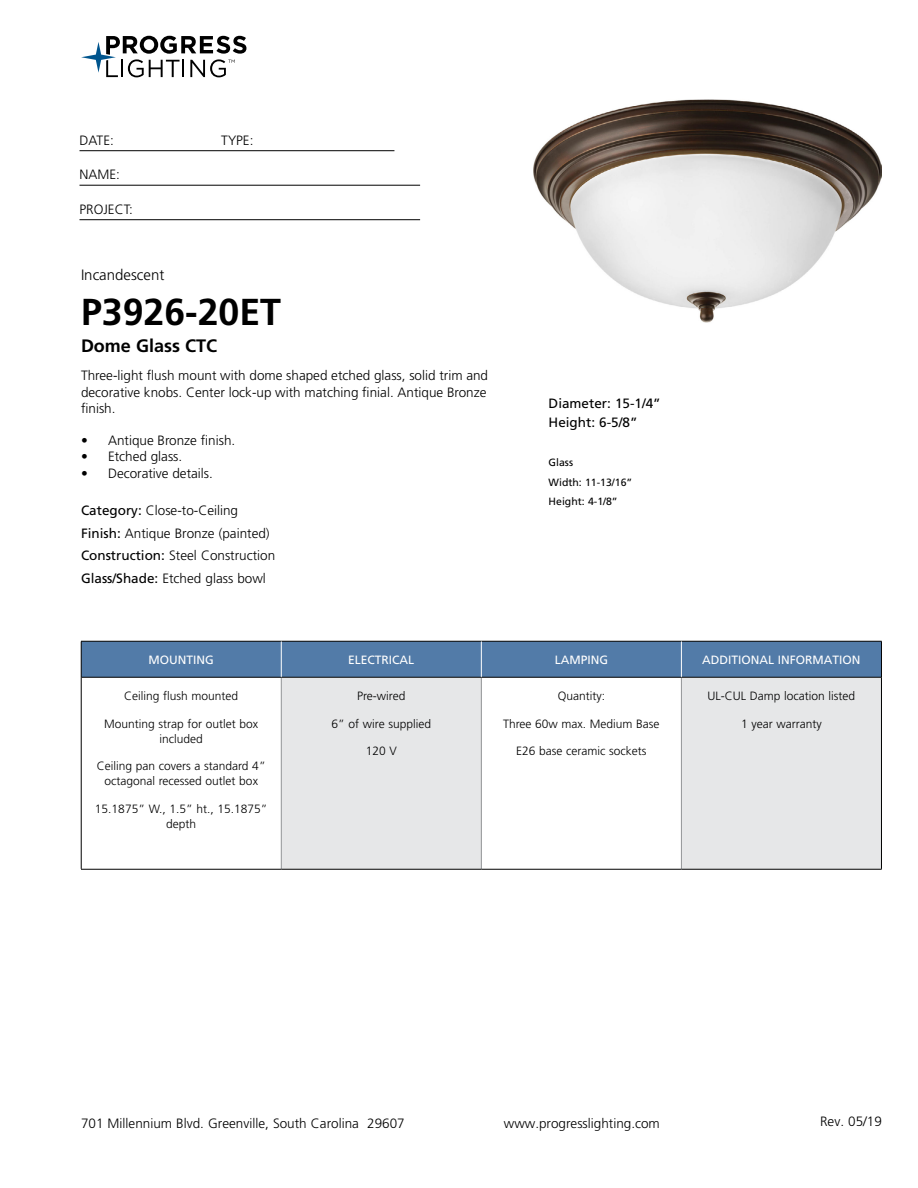
<style>
.page{position:relative;width:918px;height:1188px;background:#fff}
.page>*{position:absolute;margin:0;border:0;box-sizing:border-box;transform-origin:0 0}
.t1{font:700 37.5px "Frutiger LT Std";color:#000}
.t2{font:700 18px "Frutiger LT Std";color:#000}
.t3{font:300 15px "Frutiger LT Std";color:#000}
.t4{font:300 13.5px/22.5px "Frutiger LT Std";color:#000;text-align:justify}
.t5{font:13.5px/19.5px "Frutiger LT Std";color:#000}
.t6{font:300 12px/15px "Frutiger LT Std";color:#000;text-align:center}
.t7{font:12px "Frutiger LT Std";color:#fff}
.t8{font:10.5px/19.5px "Frutiger LT Std";color:#000}
.s1{font-weight:400}
</style>
<div class="page">
<svg style="left:81px;top:36px;width:165px;height:41px"></svg>
<hr style="left:80px;top:150px;width:314px;height:1px;background:#000">
<hr style="left:80px;top:185px;width:340px;height:1px;background:#000">
<hr style="left:80px;top:219px;width:340px;height:1px;background:#000">
<div style="left:82px;top:642px;width:799px;height:35px;background:#527ba8"></div>
<div style="left:281px;top:677px;width:200px;height:192px;background:#e6e7e8"></div>
<div style="left:681px;top:677px;width:200px;height:192px;background:#e6e7e8"></div>
<hr style="left:281px;top:678px;width:1px;height:191px;background:#939598">
<hr style="left:481px;top:678px;width:1px;height:191px;background:#939598">
<hr style="left:681px;top:678px;width:1px;height:191px;background:#939598">
<hr style="left:81px;top:677px;width:200px;height:1px;background:#000">
<hr style="left:281px;top:677px;width:200px;height:1px;background:#000">
<hr style="left:481px;top:677px;width:200px;height:1px;background:#000">
<hr style="left:681px;top:677px;width:200px;height:1px;background:#000">
<hr style="left:81px;top:869px;width:200px;height:1px;background:#000">
<hr style="left:281px;top:869px;width:200px;height:1px;background:#000">
<hr style="left:481px;top:869px;width:200px;height:1px;background:#000">
<hr style="left:681px;top:869px;width:201px;height:1px;background:#000">
<hr style="left:81px;top:641px;width:200px;height:1px;background:#000">
<hr style="left:81px;top:641px;width:1px;height:36px;background:#000">
<hr style="left:281px;top:641px;width:200px;height:1px;background:#000">
<hr style="left:481px;top:641px;width:200px;height:1px;background:#000">
<hr style="left:681px;top:641px;width:201px;height:1px;background:#000">
<hr style="left:881px;top:641px;width:1px;height:36px;background:#000">
<hr style="left:81px;top:677px;width:1px;height:192px;background:#000">
<hr style="left:881px;top:677px;width:1px;height:192px;background:#000">
<hr style="left:281px;top:641px;width:1px;height:36px;background:#fff">
<hr style="left:681px;top:641px;width:1px;height:36px;background:#fff">
<hr style="left:481px;top:641px;width:1px;height:36px;background:#fff">
<img style="left:533px;top:99px;width:349px;height:224px">
<p class="t4" style="left:80px;top:129px;width:36px">DATE:</p>
<p class="t4" style="left:221px;top:129px;width:34px">TYPE:</p>
<p class="t4" style="left:80px;top:164px;width:42px">NAME:</p>
<p class="t4" style="left:80px;top:198px;width:55px">PROJECT:</p>
<p class="t3" style="left:81px;top:266px;width:85px">Incandescent</p>
<h1 class="t1" style="left:81px;top:290px;width:202px">P3926-20ET</h1>
<h2 class="t2" style="left:81px;top:335px;width:138px">Dome Glass CTC</h2>
<p class="t4" style="left:81px;top:368px;width:409px;line-height:16.2px">Three-light flush mount with dome shaped etched glass, solid trim and decorative knobs. Center lock-up with matching finial. Antique Bronze finish.</p>
<p class="t4" style="left:81px;top:429px;width:156px">• Antique Bronze finish.</p>
<p class="t4" style="left:81px;top:446px;width:103px">• Etched glass.</p>
<p class="t4" style="left:81px;top:462px;width:133px">• Decorative details.</p>
<p class="t4" style="left:81px;top:499px;width:196px;text-align:left"><span class="s1">Category:</span> Close-to-Ceiling<br><span class="s1">Finish:</span> Antique Bronze (painted)<br><span class="s1">Construction:</span> Steel Construction<br><span class="s1">Glass/Shade:</span> Etched glass bowl</p>
<p class="t5" style="left:549px;top:393px;width:114px">Diameter: 15-1/4”<br>Height: 6-5/8”</p>
<p class="t8" style="left:549px;top:453px;width:85px">Glass<br>Width: 11-13/16”<br>Height: 4-1/8”</p>
<p class="t7" style="left:149px;top:653px;width:67px">MOUNTING</p>
<p class="t7" style="left:348px;top:653px;width:68px">ELECTRICAL</p>
<p class="t7" style="left:555px;top:653px;width:55px">LAMPING</p>
<p class="t7" style="left:702px;top:653px;width:160px">ADDITIONAL INFORMATION</p>
<p class="t6" style="left:124px;top:688px;width:116px">Ceiling flush mounted</p>
<p class="t6" style="left:104px;top:716px;width:156px">Mounting strap for outlet box included</p>
<p class="t6" style="left:97px;top:759px;width:170px">Ceiling pan covers a standard 4” octagonal recessed outlet box</p>
<p class="t6" style="left:95px;top:802px;width:174px">15.1875” W., 1.5” ht., 15.1875” depth</p>
<p class="t6" style="left:357px;top:688px;width:50px">Pre-wired</p>
<p class="t6" style="left:332px;top:716px;width:101px">6” of wire supplied</p>
<p class="t6" style="left:366px;top:744px;width:33px">120 V</p>
<p class="t6" style="left:708px;top:688px;width:149px">UL-CUL Damp location listed</p>
<p class="t6" style="left:741px;top:716px;width:82px">1 year warranty</p>
<p class="t6" style="left:558px;top:688px;width:49px">Quantity:</p>
<p class="t6" style="left:503px;top:716px;width:158px">Three 60w max. Medium Base</p>
<p class="t6" style="left:516px;top:744px;width:132px">E26 base ceramic sockets</p>
<p class="t4" style="left:81px;top:1112px;width:325px">701 Millennium Blvd. Greenville, South Carolina 29607</p>
<p class="t4" style="left:504px;top:1112px;width:158px">www.progresslighting.com</p>
<p class="t4" style="left:820px;top:1110px;width:63px">Rev. 05/19</p>
</div>
